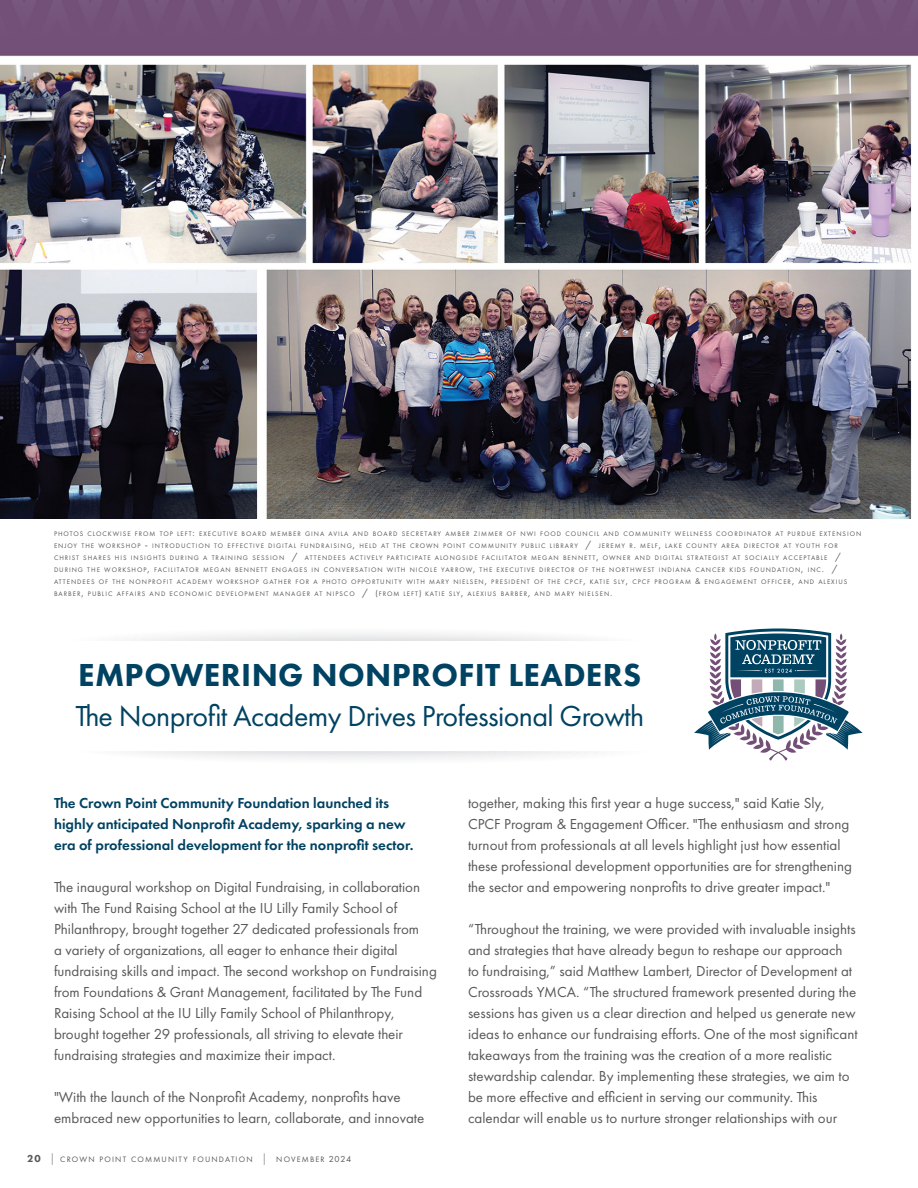
<style>
.page{position:relative;width:918px;height:1188px;background:#fff}
.page>*{position:absolute;margin:0;border:0;box-sizing:border-box;transform-origin:0 0}
.t1{font:800 33px "Futura PT";letter-spacing:.01em;color:#004262}
.t2{font:30px "Futura PT";letter-spacing:-.02em;color:#004262}
.t3{font:15px/21px "Futura PT";color:#57585a}
.t4{font:600 15px "Futura PT";color:#004262}
.t5{font:8.1px "Futura PT";letter-spacing:.145em;color:#57585a}
.t6{font:6.9px/12px "Futura PT";letter-spacing:.145em;color:#57585a}
.s1{font-size:9.75px}
.s2{font-size:8.25px}
.s3{font-weight:800;font-size:10.5px}
.s4{font-weight:300;font-size:11.7px}
.s5{font-size:9px}
</style>
<div class="page">
<svg style="left:694px;top:628px;width:169px;height:133px"></svg>
<svg style="left:126px;top:633px;width:472px;height:8px"></svg>
<svg style="left:128px;top:751px;width:460px;height:8px"></svg>
<img style="left:0;top:0;width:918px;height:519px">
<p class="t6" style="left:54px;top:528px;width:809px">PHOTOS CLOCKWISE FROM TOP LEFT<span class="s1">:</span> EXECUTIVE BOARD MEMBER GINA AVILA AND BOARD SECRETARY AMBER ZIMMER OF NWI FOOD COUNCIL AND COMMUNITY WELLNESS COORDINATOR AT PURDUE EXTENSION ENJOY THE WORKSHOP <span class="s1">-</span> INTRODUCTION TO EFFECTIVE DIGITAL FUNDRAISING<span class="s1">,</span> HELD AT THE CROWN POINT COMMUNITY PUBLIC LIBRARY <span class="s1">/</span> JEREMY R<span class="s1">.</span> MELF<span class="s1">,</span> LAKE COUNTY AREA DIRECTOR AT YOUTH FOR CHRIST SHARES HIS INSIGHTS DURING A TRAINING SESSION <span class="s1">/</span> ATTENDEES ACTIVELY PARTICIPATE ALONGSIDE FACILITATOR MEGAN BENNETT<span class="s1">,</span> OWNER AND DIGITAL STRATEGIST AT SOCIALLY ACCEPTABLE <span class="s1">/ </span>DURING THE WORKSHOP<span class="s1">,</span> FACILITATOR MEGAN BENNETT ENGAGES IN CONVERSATION WITH NICOLE YARROW<span class="s1">,</span> THE EXECUTIVE DIRECTOR OF THE NORTHWEST INDIANA CANCER KIDS FOUNDATION<span class="s1">,</span> INC<span class="s1">. / </span>ATTENDEES OF THE NONPROFIT ACADEMY WORKSHOP GATHER FOR A PHOTO OPPORTUNITY WITH MARY NIELSEN<span class="s1">,</span> PRESIDENT OF THE CPCF<span class="s1">,</span> KATIE SLY<span class="s1">,</span> CPCF PROGRAM <span class="s2">&amp;</span> ENGAGEMENT OFFICER<span class="s1">,</span> AND ALEXIUS BARBER<span class="s1">,</span> PUBLIC AFFAIRS AND ECONOMIC DEVELOPMENT MANAGER AT NIPSCO <span class="s1">/</span> <span class="s2">(</span>FROM LEFT<span class="s2">)</span> KATIE SLY<span class="s1">,</span> ALEXIUS BARBER<span class="s1">,</span> AND MARY NIELSEN<span class="s1">.</span></p>
<p class="t1" style="left:78px;top:655px;width:565px">EMPOWERING NONPROFIT LEADERS</p>
<p class="t2" style="left:75px;top:698px;width:570px">The Nonprofit Academy Drives Professional Growth</p>
<p class="t4" style="left:54px;top:794px;width:337px">The Crown Point Community Foundation launched its</p>
<p class="t4" style="left:54px;top:815px;width:353px">highly anticipated Nonprofit Academy, sparking a new</p>
<p class="t4" style="left:54px;top:836px;width:361px">era of professional development for the nonprofit sector.</p>
<p class="t3" style="left:54px;top:876px;width:368px">The inaugural workshop on Digital Fundraising, in collaboration</p>
<p class="t3" style="left:54px;top:897px;width:345px">with The Fund Raising School at the IU Lilly Family School of</p>
<p class="t3" style="left:54px;top:918px;width:367px">Philanthropy, brought together 27 dedicated professionals from</p>
<p class="t3" style="left:54px;top:939px;width:345px">a variety of organizations, all eager to enhance their digital</p>
<p class="t3" style="left:54px;top:960px;width:384px">fundraising skills and impact. The second workshop on Fundraising from Foundations &amp; Grant Management, facilitated by The Fund<br>Raising School at the IU Lilly Family School of Philanthropy,</p>
<p class="t3" style="left:54px;top:1023px;width:351px">brought together 29 professionals, all striving to elevate their</p>
<p class="t3" style="left:54px;top:1044px;width:283px">fundraising strategies and maximize their impact.</p>
<p class="t3" style="left:54px;top:1086px;width:372px">"With the launch of the Nonprofit Academy, nonprofits have embraced new opportunities to learn, collaborate, and innovate</p>
<p class="t5" style="left:27px;top:1154px;width:326px"><span class="s3">20</span> <span class="s4">|</span> CROWN POINT COMMUNITY FOUNDATION <span class="s4">|</span> NOVEMBER <span class="s5">2024</span></p>
<p class="t3" style="left:468px;top:792px;width:358px">together, making this first year a huge success," said Katie Sly,</p>
<p class="t3" style="left:468px;top:813px;width:383px">CPCF Program &amp; Engagement Officer. "The enthusiasm and strong</p>
<p class="t3" style="left:468px;top:834px;width:386px">turnout from professionals at all levels highlight just how essential these professional development opportunities are for strengthening the sector and empowering nonprofits to drive greater impact."</p>
<p class="t3" style="left:468px;top:918px;width:391px">“Throughout the training, we were provided with invaluable insights and strategies that have already begun to reshape our approach<br>to fundraising,” said Matthew Lambert, Director of Development at Crossroads YMCA. “The structured framework presented during the sessions has given us a clear direction and helped us generate new ideas to enhance our fundraising efforts. One of the most significant takeaways from the training was the creation of a more realistic stewardship calendar. By implementing these strategies, we aim to be more effective and efficient in serving our community. This</p>
<p class="t3" style="left:468px;top:1107px;width:371px">calendar will enable us to nurture stronger relationships with our</p>
</div>
